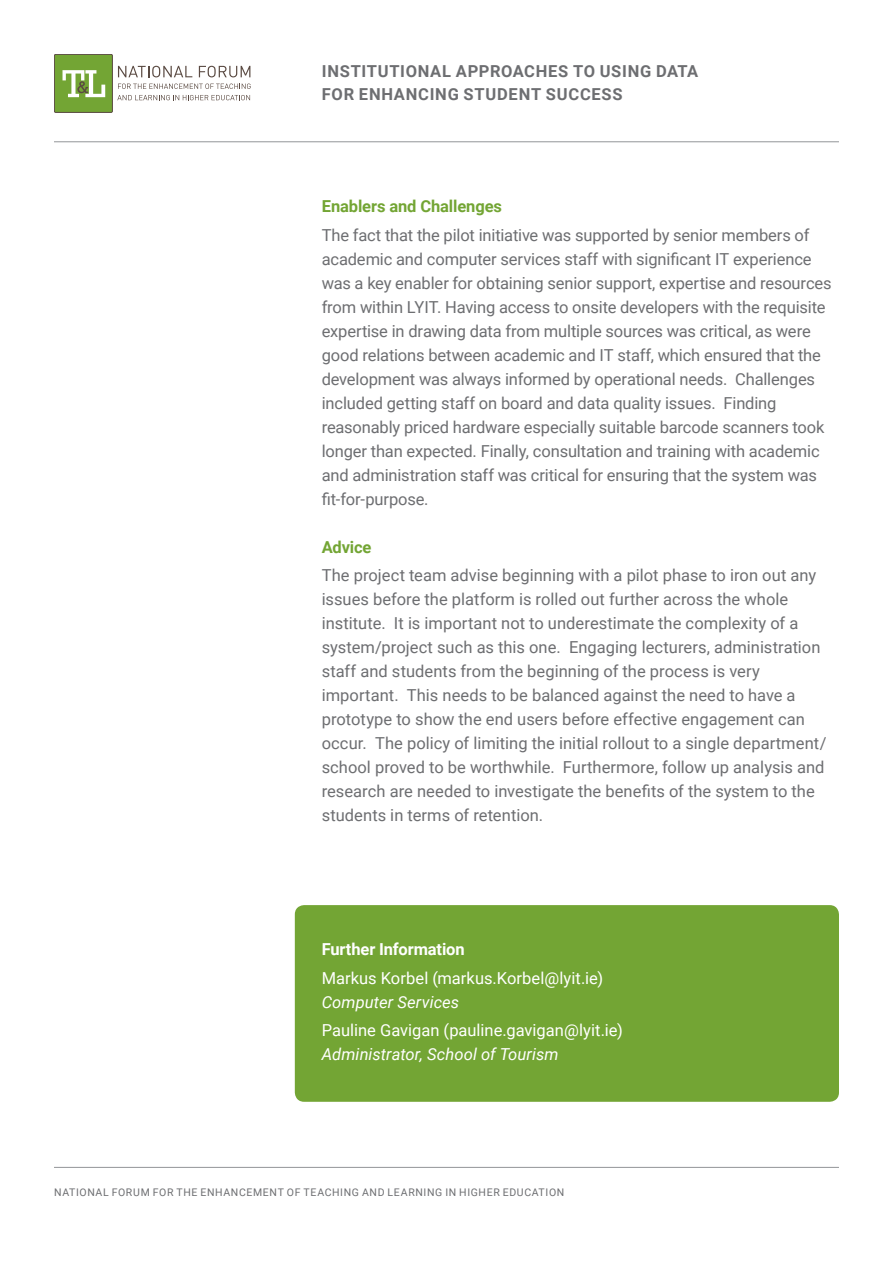
<style>
.page{position:relative;width:893px;height:1263px;background:#fff}
.page>*{position:absolute;margin:0;border:0;box-sizing:border-box;transform-origin:0 0}
.t1{font:16.5px/24px "Roboto";letter-spacing:-.005em;color:#6d6e71}
.t2{font:16.5px "Roboto";color:#fff}
.t3{font:700 16.5px/22.5px "Roboto";letter-spacing:.045em;color:#6d6e71}
.t4{font:italic 16.5px "Roboto";letter-spacing:.005em;color:#fff}
.t5{font:700 16.5px "Roboto";letter-spacing:-.005em;color:#73a534}
.t6{font:700 16.5px "Roboto";letter-spacing:-.005em;color:#fff}
.t7{font:10.5px "Roboto";letter-spacing:.06em;color:#6d6e71}
</style>
<div class="page">
<hr style="left:54px;top:1167px;width:785px;height:1px;background:#939598">
<div style="left:54px;top:54px;width:58px;height:58px;background:#73a534"></div>
<div style="left:54px;top:54px;width:59px;height:59px;border:1px solid #5a4a42"></div>
<svg style="left:63px;top:70px;width:42px;height:27px"></svg>
<svg style="left:118px;top:84px;width:133px;height:5px"></svg>
<svg style="left:117px;top:95px;width:133px;height:5px"></svg>
<svg style="left:118px;top:66px;width:74px;height:11px"></svg>
<svg style="left:199px;top:66px;width:51px;height:11px"></svg>
<div style="left:295px;top:905px;width:544px;height:197px;background:#73a534;border-radius:9px"></div>
<hr style="left:54px;top:142px;width:785px;height:1px;background:#939598">
<p class="t3" style="left:322px;top:60px;width:378px">INSTITUTIONAL APPROACHES TO USING DATA<br>FOR ENHANCING STUDENT SUCCESS</p>
<p class="t5" style="left:322px;top:195px;width:182px">Enablers and Challenges</p>
<p class="t1" style="left:322px;top:222px;width:511px">The fact that the pilot initiative was supported by senior members of academic and computer services staff with significant IT experience was a key enabler for obtaining senior support, expertise and resources from within LYIT. Having access to onsite developers with the requisite expertise in drawing data from multiple sources was critical, as were good relations between academic and IT staff, which ensured that the development was always informed by operational needs. Challenges included getting staff on board and data quality issues. Finding reasonably priced hardware especially suitable barcode scanners took longer than expected. Finally, consultation and training with academic and administration staff was critical for ensuring that the system was fit-for-purpose.</p>
<p class="t5" style="left:322px;top:535px;width:51px">Advice</p>
<p class="t1" style="left:322px;top:563px;width:506px">The project team advise beginning with a pilot phase to iron out any issues before the platform is rolled out further across the whole institute. It is important not to underestimate the complexity of a system/project such as this one. Engaging lecturers, administration staff and students from the beginning of the process is very important. This needs to be balanced against the need to have a prototype to show the end users before effective engagement can occur. The policy of limiting the initial rollout to a single department/ school proved to be worthwhile. Furthermore, follow up analysis and research are needed to investigate the benefits of the system to the students in terms of retention.</p>
<p class="t6" style="left:322px;top:938px;width:145px">Further Information</p>
<p class="t2" style="left:322px;top:966px;width:283px">Markus Korbel (markus.Korbel@lyit.ie)</p>
<p class="t4" style="left:322px;top:990px;width:139px">Computer Services</p>
<p class="t2" style="left:322px;top:1018px;width:303px">Pauline Gavigan (pauline.gavigan@lyit.ie)</p>
<p class="t4" style="left:322px;top:1042px;width:239px">Administrator, School of Tourism</p>
<p class="t7" style="left:54px;top:1185px;width:512px">NATIONAL FORUM FOR THE ENHANCEMENT OF TEACHING AND LEARNING IN HIGHER EDUCATION</p>
</div>
